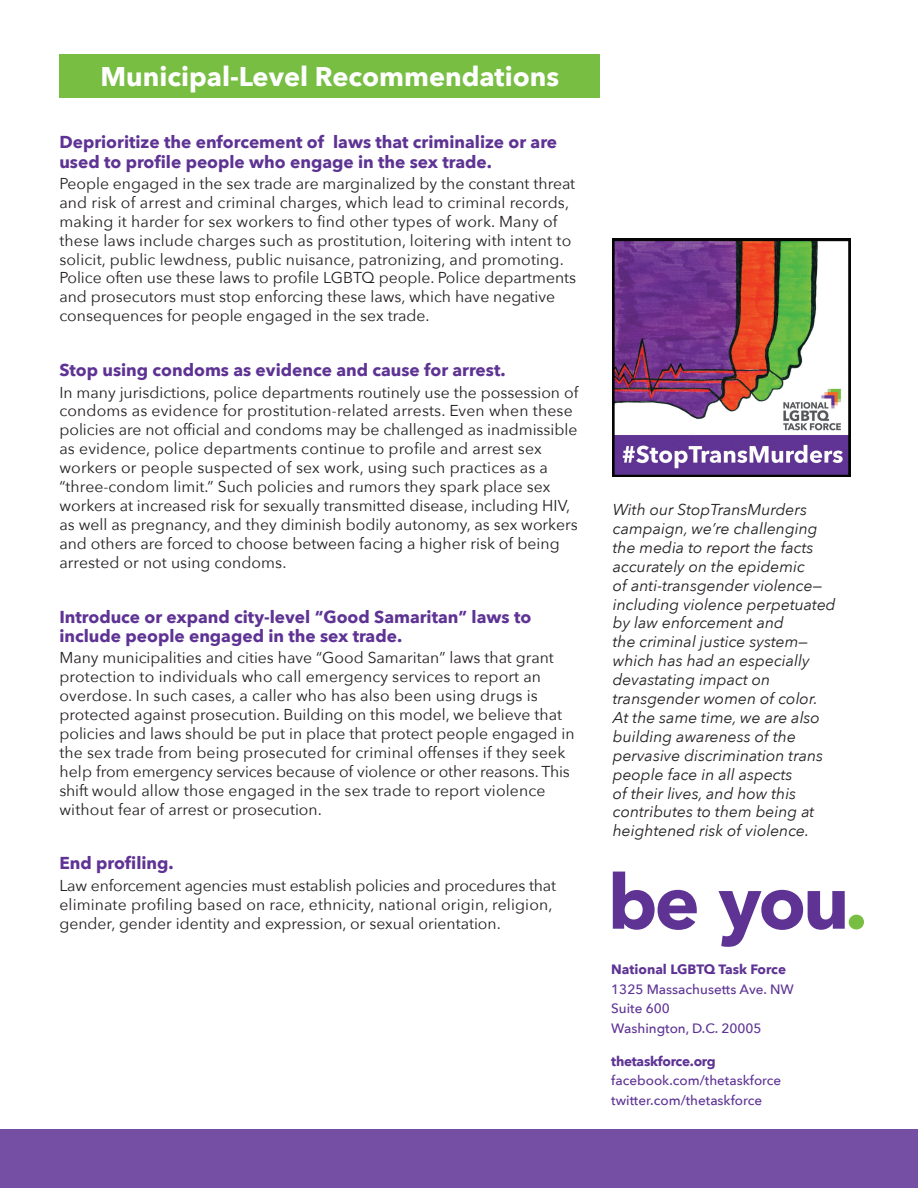
<style>
.page{position:relative;width:918px;height:1188px;background:#fff}
.page>*{position:absolute;margin:0;border:0;box-sizing:border-box;transform-origin:0 0}
.t1{font:700 27px "Avenir Next";color:#fff}
.Section_Header{font:700 17.25px/19.5px "Avenir Next";color:#5e3394}
.Basic_Copy{font:15.75px/18.9px "Avenir Next";color:#231f20}
.Basic_Copy-2{font:italic 15.75px/18.9px "Avenir Next";color:#231f20}
.t2{font:500 13.5px/19.5px "Avenir Next";color:#5e3394}
.t3{font:700 13.5px "Avenir Next";color:#5e3394}
.t4{font:700 13.5px "Avenir Next";letter-spacing:-.02em;color:#5e3394}
</style>
<div class="page">
<svg style="left:613px;top:872px;width:84px;height:58px"></svg>
<svg style="left:718px;top:890px;width:146px;height:57px"></svg>
<div style="left:0;top:1130px;width:918px;height:58px;background:#744fa3"></div>
<div style="left:59px;top:54px;width:541px;height:43px;background:#77be42"></div>
<img style="left:613px;top:239px;width:238px;height:238px">
<h2 class="t1" style="left:101px;top:53px;width:460px">Municipal-Level Recommendations</h2>
<p class="Section_Header" style="left:59px;top:132px;width:499px">Deprioritize the enforcement of laws that criminalize or are used to profile people who engage in the sex trade.</p>
<p class="Basic_Copy" style="left:59px;top:173px;width:518px">People engaged in the sex trade are marginalized by the constant threat and risk of arrest and criminal charges, which lead to criminal records, making it harder for sex workers to find other types of work. Many of these laws include charges such as prostitution, loitering with intent to solicit, public lewdness, public nuisance, patronizing, and promoting.<br>Police often use these laws to profile LGBTQ people. Police departments and prosecutors must stop enforcing these laws, which have negative consequences for people engaged in the sex trade.</p>
<p class="Section_Header" style="left:59px;top:360px;width:448px">Stop using condoms as evidence and cause for arrest.</p>
<p class="Basic_Copy" style="left:59px;top:382px;width:520px">In many jurisdictions, police departments routinely use the possession of condoms as evidence for prostitution-related arrests. Even when these policies are not official and condoms may be challenged as inadmissible as evidence, police departments continue to profile and arrest sex workers or people suspected of sex work, using such practices as a “three-condom limit.” Such policies and rumors they spark place sex workers at increased risk for sexually transmitted disease, including HIV, as well as pregnancy, and they diminish bodily autonomy, as sex workers and others are forced to choose between facing a higher risk of being arrested or not using condoms.</p>
<p class="Section_Header" style="left:59px;top:606px;width:473px">Introduce or expand city-level “Good Samaritan” laws to include people engaged in the sex trade.</p>
<p class="Basic_Copy" style="left:59px;top:648px;width:517px">Many municipalities and cities have “Good Samaritan” laws that grant protection to individuals who call emergency services to report an overdose. In such cases, a caller who has also been using drugs is protected against prosecution. Building on this model, we believe that policies and laws should be put in place that protect people engaged in the sex trade from being prosecuted for criminal offenses if they seek help from emergency services because of violence or other reasons. This shift would allow those engaged in the sex trade to report violence without fear of arrest or prosecution.</p>
<p class="Section_Header" style="left:59px;top:853px;width:116px">End profiling.</p>
<p class="Basic_Copy" style="left:59px;top:875px;width:498px">Law enforcement agencies must establish policies and procedures that eliminate profiling based on race, ethnicity, national origin, religion, gender, gender identity and expression, or sexual orientation.</p>
<p class="Basic_Copy-2" style="left:613px;top:499px;width:224px">With our StopTransMurders campaign, we’re challenging the media to report the facts accurately on the epidemic<br>of anti-transgender violence— including violence perpetuated by law enforcement and<br>the criminal justice system— which has had an especially devastating impact on transgender women of color.<br>At the same time, we are also building awareness of the pervasive discrimination trans people face in all aspects<br>of their lives, and how this contributes to them being at heightened risk of violence.</p>
<p class="t3" style="left:611px;top:958px;width:176px">National LGBTQ Task Force</p>
<p class="t2" style="left:611px;top:979px;width:184px">1325 Massachusetts Ave. NW<br>Suite 600<br>Washington, D.C. 20005</p>
<p class="t4" style="left:611px;top:1049px;width:106px">thetaskforce.org</p>
<p class="t2" style="left:611px;top:1070px;width:171px">facebook.com/thetaskforce</p>
<p class="t2" style="left:611px;top:1090px;width:152px">twitter.com/thetaskforce</p>
</div>
